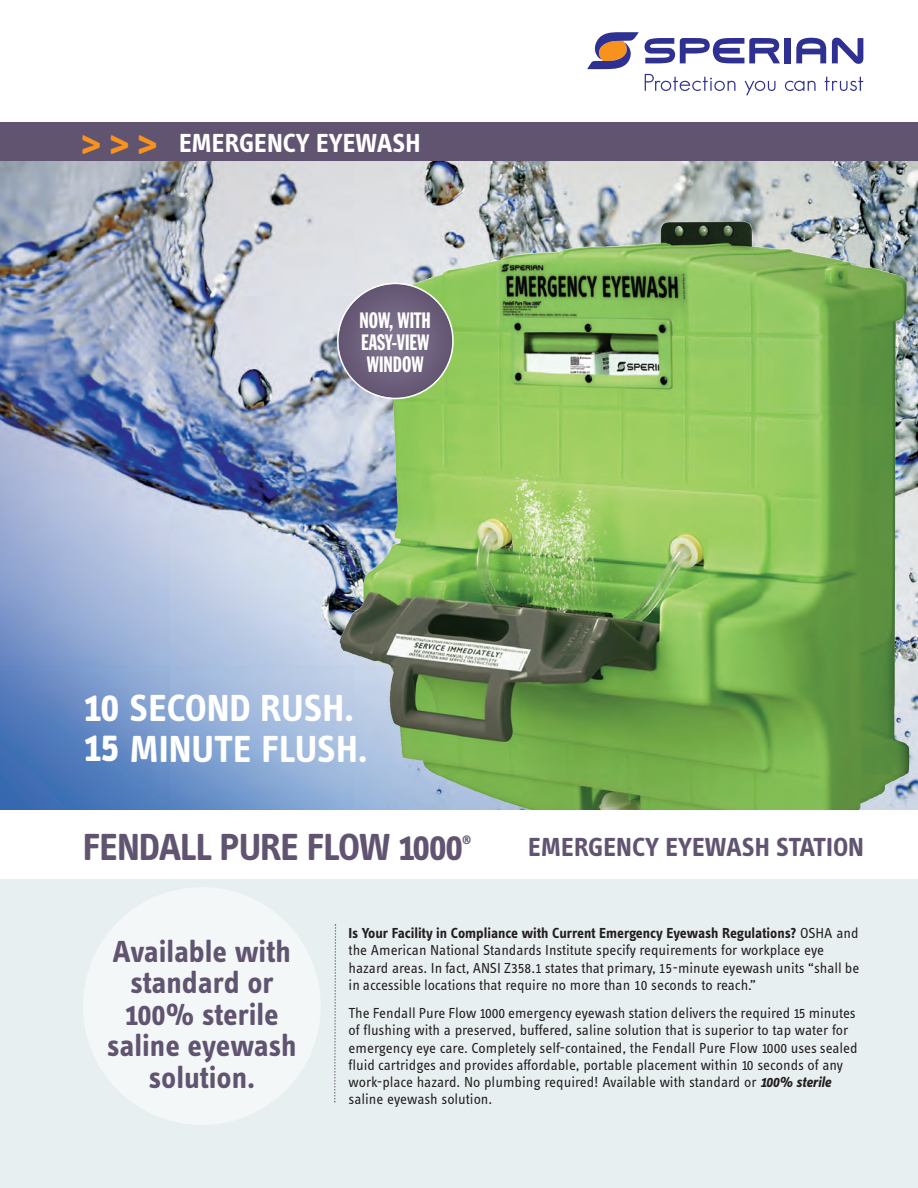
<style>
.page{position:relative;width:918px;height:1188px;background:#fff}
.page>*{position:absolute;margin:0;border:0;box-sizing:border-box;transform-origin:0 0}
.t1{font:45px "Info Text Bold Tf";color:#f7931d}
.t2{font:39px/40.5px "Info Text Bold Tf";color:#fff}
.t3{font:39px "Info Text Bold Tf";letter-spacing:-.025em;color:#615471}
.t4{font:31.5px/31.5px "Info Text Bold Tf";color:#615471;text-align:center}
.t5{font:27px "Info Text Bold Tf";color:#615471}
.t6{font:27px "Info Text Bold Tf";color:#fff}
.t7{font:21.9px/21.9px "Franklin Gothic Extra Cond";color:#fff;text-align:justify}
.t8{font:15px/17.2px "Info Text Regular Tf";color:#231f20}
.t9{font:15px "Info Text Bold Tf";color:#231f20}
.t10{font:12.6px "Info Text Bold Tf";color:#615471}
.s1{font-size:42px}
.s2{font-family:"Info Text Regular Tf"}
.s3{font-family:"Info Text Bold Tf";font-style:italic}
</style>
<div class="page">
<div style="left:0;top:873px;width:918px;height:315px;background:#e8eff0"></div>
<img style="left:0;top:161px;width:918px;height:649px">
<img style="left:340px;top:221px;width:449px;height:419px">
<svg style="left:334px;top:924px;width:3px;height:178px"></svg>
<div style="left:83px;top:887px;width:238px;height:238px;background:#f3f7f7;border-radius:50%"></div>
<div style="left:0;top:122px;width:918px;height:39px;background:#615471"></div>
<div style="left:0;top:810px;width:918px;height:68px;background:#fff"></div>
<svg style="left:587px;top:32px;width:276px;height:63px"></svg>
<svg style="left:337px;top:283px;width:117px;height:116px;background:#807d88"></svg>
<h1 class="t1" style="left:81px;top:128px;width:79px">&gt; &gt; &gt;</h1>
<h3 class="t6" style="left:179px;top:133px;width:243px">EMERGENCY EYEWASH</h3>
<h3 class="t7" style="left:360px;top:311px;width:73px">NOW, WITH EASY-VIEW WINDOW</h3>
<h2 class="t2" style="left:84px;top:691px;width:286px"><span class="s1">10</span> SECOND RUSH.<br><span class="s1">15</span> MINUTE FLUSH.</h2>
<h2 class="t3" style="left:83px;top:833px;width:382px">FENDALL PURE FLOW 1000</h2>
<p class="t10" style="left:462px;top:835px;width:11px">®</p>
<h3 class="t5" style="left:528px;top:837px;width:337px">EMERGENCY EYEWASH STATION</h3>
<h3 class="t4" style="left:107px;top:938px;width:191px">Available with standard or<br>100% sterile saline eyewash solution.</h3>
<p class="t9" style="left:349px;top:928px;width:511px">Is Your Facility in Compliance with Current Emergency Eyewash Regulations? <span class="s2">OSHA and</span></p>
<p class="t8" style="left:349px;top:943px;width:512px">the American National Standards Institute specify requirements for workplace eye hazard areas. In fact, ANSI Z358.1 states that primary, 15-minute eyewash units “shall be in accessible locations that require no more than 10 seconds to reach.”</p>
<p class="t8" style="left:349px;top:1006px;width:511px">The Fendall Pure Flow 1000 emergency eyewash station delivers the required 15 minutes of flushing with a preserved, buffered, saline solution that is superior to tap water for emergency eye care. Completely self-contained, the Fendall Pure Flow 1000 uses sealed fluid cartridges and provides affordable, portable placement within 10 seconds of any work-place hazard. No plumbing required! Available with standard or <span class="s3">100% sterile </span>saline eyewash solution.</p>
</div>
